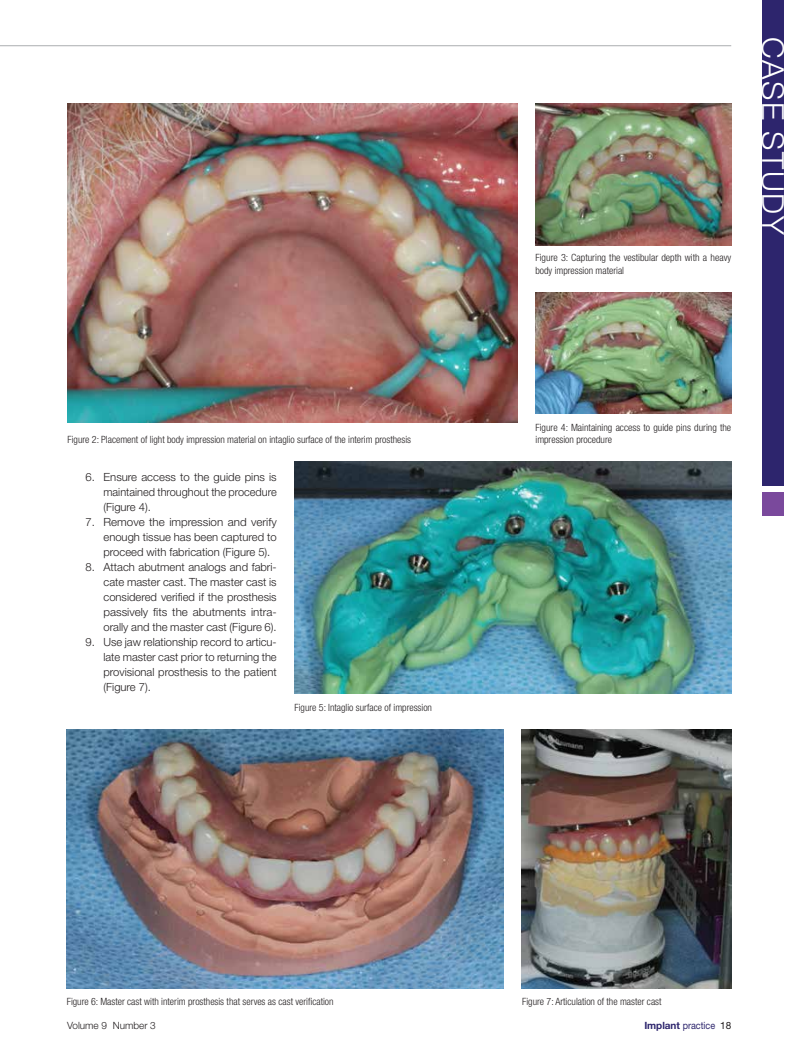
<style>
.page{position:relative;width:810px;height:1054px;background:#fff}
.page>*{position:absolute;margin:0;border:0;box-sizing:border-box;transform-origin:0 0}
.t1{font:300 30.5px "Helvetica Neue";letter-spacing:.05em;color:#fff}
.t2{font:300 11.25px/15px "Helvetica Neue";color:#231f20;text-align:justify}
.t3{font:300 condensed 10px/12.5px "Helvetica Neue";color:#231f20}
.t4{font:10px "Helvetica Neue";color:#2d256d;scale:.9 1}
.t5{font:300 10px "Helvetica Neue";color:#231f20}
.s1{font-weight:700}
.s2{color:#231f20}
</style>
<div class="page">
<img style="left:68px;top:103px;width:450px;height:320px">
<img style="left:536px;top:103px;width:195px;height:142px">
<img style="left:535px;top:292px;width:197px;height:121px">
<img style="left:295px;top:461px;width:436px;height:232px">
<img style="left:67px;top:729px;width:437px;height:259px">
<img style="left:521px;top:729px;width:210px;height:259px">
<hr style="left:0;top:45px;width:731px;height:1px;background:#bcbec0">
<div style="left:762px;top:0;width:22px;height:485px;background:#2d256d"></div>
<div style="left:762px;top:492px;width:22px;height:23px;background:#7a499c"></div>
<p class="t3" style="left:68px;top:434px;width:345px">Figure 2: Placement of light body impression material on intaglio surface of the interim prosthesis</p>
<p class="t2" style="left:104px;top:470px;width:175px;text-indent:-18px">6. Ensure access to the guide pins is maintained throughout the procedure (Figure 4).</p>
<p class="t2" style="left:104px;top:515px;width:175px;text-indent:-18px">7. Remove the impression and verify enough tissue has been captured to proceed with fabrication (Figure 5).</p>
<p class="t2" style="left:104px;top:560px;width:175px;text-indent:-18px">8. Attach abutment analogs and fabri&shy;cate master cast. The master cast is considered verified if the prosthesis passively fits the abutments intra&shy;orally and the master cast (Figure 6).</p>
<p class="t2" style="left:104px;top:635px;width:175px;text-indent:-18px">9. Use jaw relationship record to articu&shy;late master cast prior to returning the provisional prosthesis to the patient (Figure 7).</p>
<p class="t3" style="left:295px;top:701px;width:139px">Figure 5: Intaglio surface of impression</p>
<p class="t3" style="left:535px;top:252px;width:197px">Figure 3: Capturing the vestibular depth with a heavy body impression material</p>
<h1 class="t1" style="left:790px;top:37px;width:199px;rotate:90deg">CASE STUDY</h1>
<p class="t3" style="left:535px;top:422px;width:197px">Figure 4: Maintaining access to guide pins during the impression procedure</p>
<p class="t3" style="left:67px;top:995px;width:268px">Figure 6: Master cast with interim prosthesis that serves as cast verification</p>
<p class="t3" style="left:522px;top:995px;width:141px">Figure 7: Articulation of the master cast</p>
<p class="t5" style="left:67px;top:1020px;width:90px">Volume 9 Number 3</p>
<p class="t4" style="left:644px;top:1020px;width:98px"><span class="s1">Implant</span> practice <span class="s2">18</span></p>
</div>
